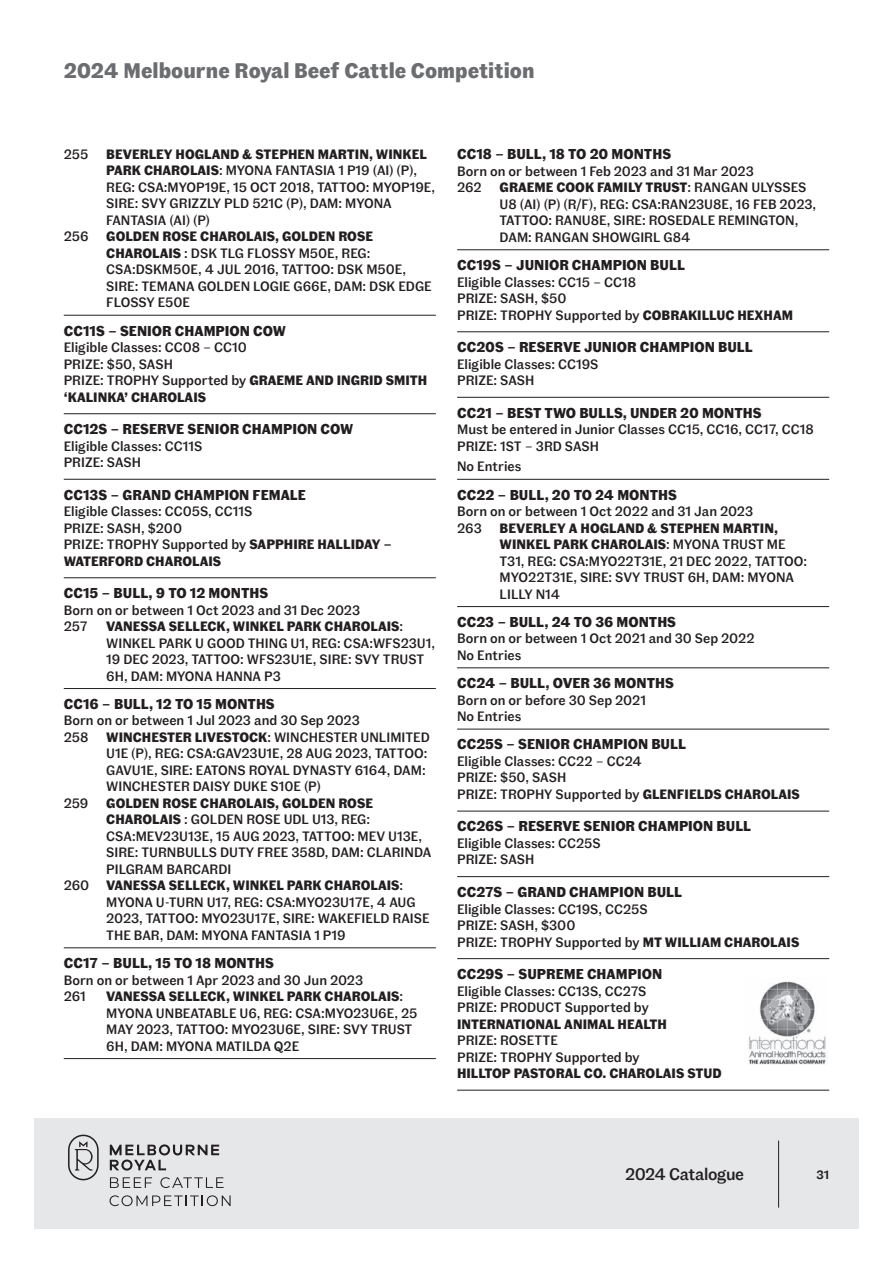
<style>
.page{position:relative;width:893px;height:1263px;background:#fff}
.page>*{position:absolute;margin:0;border:0;box-sizing:border-box;transform-origin:0 0}
.t1{font:700 21px "Fann Grotesque Pro";color:#6c6d70}
.t2{font:500 16.65px "Fann Grotesque Pro";letter-spacing:-.02em;color:#231f20}
.t3{font:500 15px "Fann Grotesque Pro";color:#231f20}
.t4{font:700 14.25px "Fann Grotesque Pro";color:#231f20}
.t5{font:500 13.5px/16.5px "Fann Grotesque Pro";color:#231f20}
.t6{font:700 13.5px "Fann Grotesque Pro";color:#231f20}
.s1{font-weight:700}
</style>
<div class="page">
<div style="left:34px;top:1118px;width:825px;height:111px;background:#e6e7e9"></div>
<hr style="left:778px;top:1140px;width:1px;height:67px;background:#231f20">
<svg style="left:68px;top:1134px;width:31px;height:46px"></svg>
<svg style="left:110px;top:1144px;width:109px;height:26px"></svg>
<svg style="left:110px;top:1177px;width:42px;height:11px"></svg>
<svg style="left:160px;top:1177px;width:64px;height:11px"></svg>
<svg style="left:110px;top:1195px;width:121px;height:11px"></svg>
<hr style="left:64px;top:315px;width:372px;height:1px;background:#231f20">
<hr style="left:64px;top:413px;width:372px;height:1px;background:#231f20">
<hr style="left:64px;top:479px;width:372px;height:1px;background:#231f20">
<hr style="left:64px;top:577px;width:372px;height:1px;background:#231f20">
<hr style="left:64px;top:688px;width:372px;height:1px;background:#231f20">
<hr style="left:64px;top:947px;width:372px;height:1px;background:#231f20">
<hr style="left:64px;top:1058px;width:372px;height:1px;background:#231f20">
<hr style="left:457px;top:249px;width:372px;height:1px;background:#231f20">
<hr style="left:457px;top:331px;width:372px;height:1px;background:#231f20">
<hr style="left:457px;top:397px;width:372px;height:1px;background:#231f20">
<hr style="left:457px;top:479px;width:372px;height:1px;background:#231f20">
<hr style="left:457px;top:606px;width:372px;height:1px;background:#231f20">
<hr style="left:457px;top:667px;width:372px;height:1px;background:#231f20">
<hr style="left:457px;top:729px;width:372px;height:1px;background:#231f20">
<hr style="left:457px;top:811px;width:372px;height:1px;background:#231f20">
<hr style="left:457px;top:876px;width:372px;height:1px;background:#231f20">
<hr style="left:457px;top:958px;width:372px;height:1px;background:#231f20">
<hr style="left:457px;top:1090px;width:372px;height:1px;background:#231f20">
<img style="left:748px;top:981px;width:78px;height:83px">
<h1 class="t1" style="left:64px;top:59px;width:472px">2024 Melbourne Royal Beef Cattle Competition</h1>
<p class="t5" style="left:64px;top:146px;width:26px">255</p>
<p class="t5" style="left:106px;top:146px;width:330px"><span class="s1">BEVERLEY HOGLAND &amp; STEPHEN MARTIN, WINKEL PARK CHAROLAIS</span>: MYONA FANTASIA 1 P19 (AI) (P), REG: CSA:MYOP19E, 15 OCT 2018, TATTOO: MYOP19E, SIRE: SVY GRIZZLY PLD 521C (P), DAM: MYONA FANTASIA (AI) (P)</p>
<p class="t5" style="left:64px;top:229px;width:26px">256</p>
<p class="t5" style="left:106px;top:229px;width:327px"><span class="s1">GOLDEN ROSE CHAROLAIS, GOLDEN ROSE CHAROLAIS</span> : DSK TLG FLOSSY M50E, REG:<br>CSA:DSKM50E, 4 JUL 2016, TATTOO: DSK M50E, SIRE: TEMANA GOLDEN LOGIE G66E, DAM: DSK EDGE FLOSSY E50E</p>
<p class="t4" style="left:64px;top:322px;width:224px">CC11S – SENIOR CHAMPION COW</p>
<p class="t5" style="left:64px;top:339px;width:365px">Eligible Classes: CC08 – CC10<br>PRIZE: $50, SASH<br>PRIZE: TROPHY Supported by <span class="s1">GRAEME AND INGRID SMITH ‘KALINKA’ CHAROLAIS</span></p>
<p class="t4" style="left:64px;top:421px;width:291px">CC12S – RESERVE SENIOR CHAMPION COW</p>
<p class="t5" style="left:64px;top:438px;width:140px">Eligible Classes: CC11S<br>PRIZE: SASH</p>
<p class="t4" style="left:64px;top:486px;width:244px">CC13S – GRAND CHAMPION FEMALE</p>
<p class="t5" style="left:64px;top:503px;width:330px">Eligible Classes: CC05S, CC11S<br>PRIZE: SASH, $200<br>PRIZE: TROPHY Supported by <span class="s1">SAPPHIRE HALLIDAY –<br>WATERFORD CHAROLAIS</span></p>
<p class="t4" style="left:64px;top:585px;width:206px">CC15 – BULL, 9 TO 12 MONTHS</p>
<p class="t5" style="left:64px;top:602px;width:298px">Born on or between 1 Oct 2023 and 31 Dec 2023<br>257</p>
<p class="t5" style="left:106px;top:618px;width:330px"><span class="s1">VANESSA SELLECK, WINKEL PARK CHAROLAIS</span>:<br>WINKEL PARK U GOOD THING U1, REG: CSA:WFS23U1, 19 DEC 2023, TATTOO: WFS23U1E, SIRE: SVY TRUST 6H, DAM: MYONA HANNA P3</p>
<p class="t4" style="left:64px;top:695px;width:213px">CC16 – BULL, 12 TO 15 MONTHS</p>
<p class="t5" style="left:64px;top:713px;width:298px">Born on or between 1 Jul 2023 and 30 Sep 2023<br>258</p>
<p class="t5" style="left:106px;top:729px;width:325px"><span class="s1">WINCHESTER LIVESTOCK</span>: WINCHESTER UNLIMITED U1E (P), REG: CSA:GAV23U1E, 28 AUG 2023, TATTOO:<br>GAVU1E, SIRE: EATONS ROYAL DYNASTY 6164, DAM:<br>WINCHESTER DAISY DUKE S10E (P)</p>
<p class="t5" style="left:64px;top:795px;width:26px">259</p>
<p class="t5" style="left:106px;top:795px;width:327px"><span class="s1">GOLDEN ROSE CHAROLAIS, GOLDEN ROSE CHAROLAIS</span> : GOLDEN ROSE UDL U13, REG:<br>CSA:MEV23U13E, 15 AUG 2023, TATTOO: MEV U13E, SIRE: TURNBULLS DUTY FREE 358D, DAM: CLARINDA PILGRAM BARCARDI</p>
<p class="t5" style="left:64px;top:878px;width:27px">260</p>
<p class="t5" style="left:106px;top:878px;width:325px"><span class="s1">VANESSA SELLECK, WINKEL PARK CHAROLAIS</span>:<br>MYONA U-TURN U17, REG: CSA:MYO23U17E, 4 AUG 2023, TATTOO: MYO23U17E, SIRE: WAKEFIELD RAISE THE BAR, DAM: MYONA FANTASIA 1 P19</p>
<p class="t4" style="left:64px;top:955px;width:212px">CC17 – BULL, 15 TO 18 MONTHS</p>
<p class="t5" style="left:64px;top:972px;width:301px">Born on or between 1 Apr 2023 and 30 Jun 2023<br>261</p>
<p class="t5" style="left:106px;top:988px;width:313px"><span class="s1">VANESSA SELLECK, WINKEL PARK CHAROLAIS</span>:<br>MYONA UNBEATABLE U6, REG: CSA:MYO23U6E, 25<br>MAY 2023, TATTOO: MYO23U6E, SIRE: SVY TRUST 6H, DAM: MYONA MATILDA Q2E</p>
<p class="t4" style="left:457px;top:146px;width:216px">CC18 – BULL, 18 TO 20 MONTHS</p>
<p class="t5" style="left:457px;top:163px;width:298px">Born on or between 1 Feb 2023 and 31 Mar 2023<br>262</p>
<p class="t5" style="left:500px;top:180px;width:318px"><span class="s1">GRAEME COOK FAMILY TRUST</span>: RANGAN ULYSSES U8 (AI) (P) (R/F), REG: CSA:RAN23U8E, 16 FEB 2023, TATTOO: RANU8E, SIRE: ROSEDALE REMINGTON, DAM: RANGAN SHOWGIRL G84</p>
<p class="t4" style="left:457px;top:257px;width:229px">CC19S – JUNIOR CHAMPION BULL</p>
<p class="t5" style="left:457px;top:274px;width:337px">Eligible Classes: CC15 – CC18<br>PRIZE: SASH, $50<br>PRIZE: TROPHY Supported by <span class="s1">COBRAKILLUC HEXHAM</span></p>
<p class="t4" style="left:457px;top:339px;width:297px">CC20S – RESERVE JUNIOR CHAMPION BULL</p>
<p class="t5" style="left:457px;top:356px;width:143px">Eligible Classes: CC19S<br>PRIZE: SASH</p>
<p class="t4" style="left:457px;top:404px;width:306px">CC21 – BEST TWO BULLS, UNDER 20 MONTHS</p>
<p class="t5" style="left:457px;top:422px;width:358px">Must be entered in Junior Classes CC15, CC16, CC17, CC18<br>PRIZE: 1ST – 3RD SASH</p>
<p class="t5" style="left:457px;top:459px;width:66px">No Entries</p>
<p class="t4" style="left:457px;top:486px;width:221px">CC22 – BULL, 20 TO 24 MONTHS</p>
<p class="t5" style="left:457px;top:504px;width:298px">Born on or between 1 Oct 2022 and 31 Jan 2023<br>263</p>
<p class="t5" style="left:500px;top:520px;width:309px"><span class="s1">BEVERLEY A HOGLAND &amp; STEPHEN MARTIN, WINKEL PARK CHAROLAIS</span>: MYONA TRUST ME T31, REG: CSA:MYO22T31E, 21 DEC 2022, TATTOO:<br>MYO22T31E, SIRE: SVY TRUST 6H, DAM: MYONA LILLY N14</p>
<p class="t4" style="left:457px;top:613px;width:221px">CC23 – BULL, 24 TO 36 MONTHS</p>
<p class="t5" style="left:457px;top:631px;width:299px">Born on or between 1 Oct 2021 and 30 Sep 2022<br>No Entries</p>
<p class="t4" style="left:457px;top:675px;width:218px">CC24 – BULL, OVER 36 MONTHS</p>
<p class="t5" style="left:457px;top:692px;width:190px">Born on or before 30 Sep 2021<br>No Entries</p>
<p class="t4" style="left:457px;top:736px;width:230px">CC25S – SENIOR CHAMPION BULL</p>
<p class="t5" style="left:457px;top:753px;width:344px">Eligible Classes: CC22 – CC24<br>PRIZE: $50, SASH<br>PRIZE: TROPHY Supported by <span class="s1">GLENFIELDS CHAROLAIS</span></p>
<p class="t4" style="left:457px;top:818px;width:296px">CC26S – RESERVE SENIOR CHAMPION BULL</p>
<p class="t5" style="left:457px;top:835px;width:145px">Eligible Classes: CC25S<br>PRIZE: SASH</p>
<p class="t4" style="left:457px;top:883px;width:227px">CC27S – GRAND CHAMPION BULL</p>
<p class="t5" style="left:457px;top:901px;width:344px">Eligible Classes: CC19S, CC25S<br>PRIZE: SASH, $300<br>PRIZE: TROPHY Supported by <span class="s1">MT WILLIAM CHAROLAIS</span></p>
<p class="t4" style="left:457px;top:965px;width:207px">CC29S – SUPREME CHAMPION</p>
<p class="t5" style="left:457px;top:983px;width:193px">Eligible Classes: CC13S, CC27S<br>PRIZE: PRODUCT Supported by</p>
<p class="t6" style="left:457px;top:1016px;width:211px">INTERNATIONAL ANIMAL HEALTH</p>
<p class="t5" style="left:457px;top:1032px;width:184px">PRIZE: ROSETTE<br>PRIZE: TROPHY Supported by</p>
<p class="t6" style="left:457px;top:1065px;width:266px">HILLTOP PASTORAL CO. CHAROLAIS STUD</p>
<p class="t2" style="left:625px;top:1164px;width:121px">2024 Catalogue</p>
<p class="t3" style="left:816px;top:1165px;width:14px">31</p>
</div>
